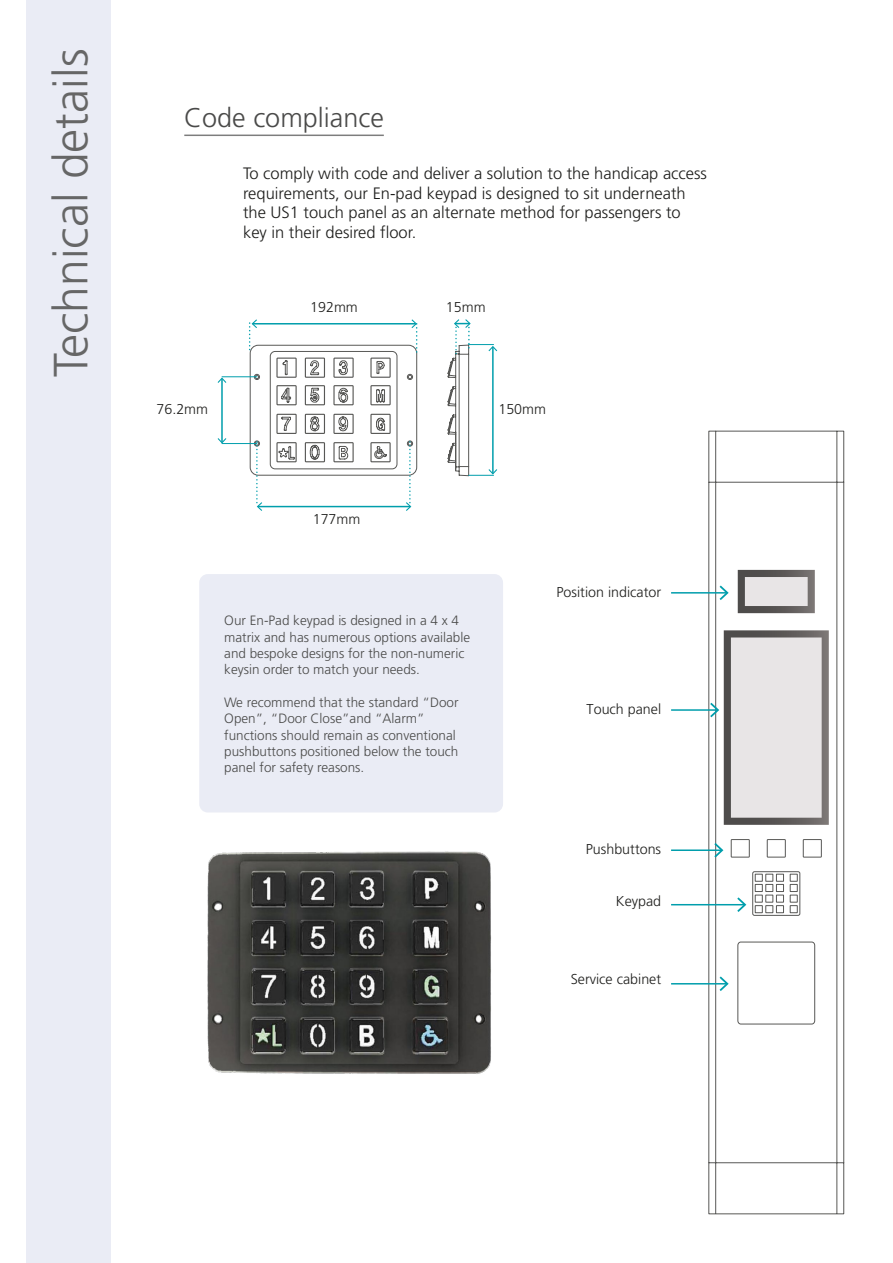
<style>
.page{position:relative;width:893px;height:1263px;background:#fff}
.page>*{position:absolute;margin:0;border:0;box-sizing:border-box;transform-origin:0 0}
.t1{font:48px "Frutiger LT 45 Lt";color:#666}
.t2{font:27px "Frutiger LT 45 Lt";color:#4a4a49}
.t3{font:16.5px/19.8px "Frutiger LT 45 Lt";color:#1d1d1b}
.t4{font:14.25px "Frutiger LT 45 Lt";color:#1e1e1c}
.t5{font:13.5px/16.2px "Frutiger LT 45 Lt";color:#4a4a49}
</style>
<div class="page">
<div style="left:26px;top:0;width:85px;height:1263px;background:#eaecf5"></div>
<img style="left:207px;top:851px;width:284px;height:223px">
<svg style="left:708px;top:430px;width:137px;height:785px"></svg>
<svg style="left:738px;top:570px;width:77px;height:43px;background:#aaa7a7"></svg>
<hr style="left:671px;top:592px;width:56px;height:2px;background:#009eac">
<svg style="left:720px;top:585px;width:9px;height:15px"></svg>
<hr style="left:671px;top:983px;width:56px;height:1px;background:#009eac">
<hr style="left:671px;top:849px;width:50px;height:2px;background:#009eac">
<hr style="left:671px;top:904px;width:73px;height:1px;background:#009eac">
<svg style="left:714px;top:839px;width:108px;height:186px"></svg>
<hr style="left:671px;top:709px;width:46px;height:2px;background:#009eac">
<svg style="left:710px;top:630px;width:119px;height:195px;background:#d1cecf"></svg>
<svg style="left:249px;top:319px;width:248px;height:192px"></svg>
<hr style="left:221px;top:379px;width:2px;height:63px;background:#009eac">
<svg style="left:218px;top:438px;width:8px;height:5px"></svg>
<svg style="left:218px;top:377px;width:8px;height:6px"></svg>
<hr style="left:222px;top:376px;width:35px;height:1px;background:#009eac">
<hr style="left:222px;top:443px;width:35px;height:1px;background:#009eac">
<hr style="left:184px;top:135px;width:200px;height:1px;background:#7d7d7d">
<div style="left:199px;top:574px;width:304px;height:238px;background:#eaecf5;border-radius:9px"></div>
<h1 class="t1" style="left:44px;top:377px;width:329px;rotate:-90deg">Technical details</h1>
<h2 class="t2" style="left:184px;top:102px;width:201px">Code compliance</h2>
<p class="t3" style="left:243px;top:163px;width:465px">To comply with code and deliver a solution to the handicap access requirements, our En-pad keypad is designed to sit underneath the US1 touch panel as an alternate method for passengers to key in their desired floor.</p>
<p class="t4" style="left:310px;top:299px;width:49px">192mm</p>
<p class="t4" style="left:446px;top:299px;width:41px">15mm</p>
<p class="t4" style="left:156px;top:401px;width:53px">76.2mm</p>
<p class="t4" style="left:498px;top:401px;width:49px">150mm</p>
<p class="t4" style="left:313px;top:511px;width:49px">177mm</p>
<p class="t5" style="left:224px;top:613px;width:247px">Our En-Pad keypad is designed in a 4 x 4 matrix and has numerous options available and bespoke designs for the non-numeric keysin order to match your needs.</p>
<p class="t5" style="left:224px;top:695px;width:236px">We recommend that the standard “Door Open”, “Door Close”and “Alarm” functions should remain as conventional pushbuttons positioned below the touch panel for safety reasons.</p>
<p class="t4" style="left:556px;top:584px;width:106px">Position indicator</p>
<p class="t4" style="left:587px;top:701px;width:76px">Touch panel</p>
<p class="t4" style="left:586px;top:841px;width:77px">Pushbuttons</p>
<p class="t4" style="left:616px;top:893px;width:47px">Keypad</p>
<p class="t4" style="left:571px;top:971px;width:92px">Service cabinet</p>
</div>
